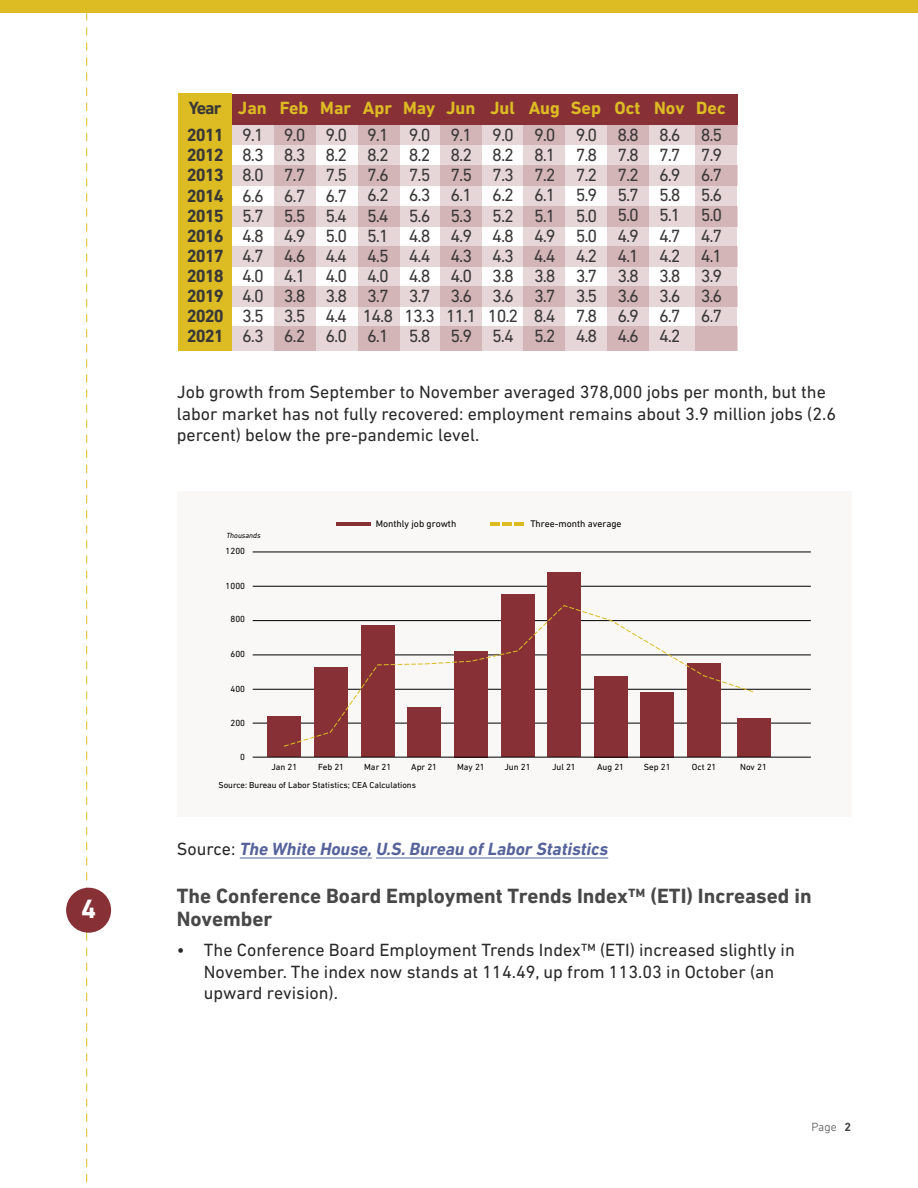
<style>
.page{position:relative;width:918px;height:1188px;background:#fff}
.page>*{position:absolute;margin:0;border:0;box-sizing:border-box;transform-origin:0 0}
.t1{font:700 27px "DIN Next LT Pro";color:#fff}
.t2{font:700 21px/22.2px "DIN Next LT Pro";color:#484848}
.t3{font:18px/20.1px "DIN Next LT Pro";letter-spacing:-.06em;color:#3a3837;text-align:justify}
.t4{font:18px/21.6px "DIN Next LT Pro";color:#292929}
.t5{font:italic 700 18px "DIN Next LT Pro";color:#56639b}
.t6{font:700 18px/20.1px "DIN Next LT Pro";letter-spacing:-.06em;color:#3a3837}
.t7{font:700 18px "DIN Next LT Pro";color:#ddbc23}
.t8{font:300 12px "DIN Next LT Pro";color:#484848}
.t9{font:9.75px "DIN Next LT Pro";color:#000}
.t10{font:9px "DIN Next LT Pro";color:#000}
.t11{font:8.85px "DIN Next LT Pro";color:#000}
.t12{font:italic 7.65px "DIN Next LT Pro";color:#000}
.s1{font-weight:400;font-style:normal;color:#292929}
.s2{font-weight:700}
</style>
<div class="page">
<svg style="left:86px;top:13px;width:1px;height:1170px"></svg>
<div style="left:0;top:0;width:918px;height:13px;background:#ddbc23"></div>
<div style="left:177px;top:491px;width:675px;height:326px;background:#f9f8f7"></div>
<hr style="left:336px;top:523px;width:34px;height:3px;background:#873136">
<svg style="left:490px;top:523px;width:33px;height:3px"></svg>
<hr style="left:253px;top:655px;width:558px;height:1px;background:#000">
<hr style="left:253px;top:689px;width:558px;height:1px;background:#000">
<hr style="left:253px;top:586px;width:558px;height:1px;background:#000">
<hr style="left:253px;top:620px;width:558px;height:1px;background:#000">
<hr style="left:253px;top:552px;width:558px;height:1px;background:#000">
<hr style="left:253px;top:723px;width:558px;height:1px;background:#000">
<div style="left:268px;top:716px;width:33px;height:41px;background:#873136"></div>
<div style="left:314px;top:668px;width:34px;height:89px;background:#873136"></div>
<div style="left:361px;top:625px;width:33px;height:132px;background:#873136"></div>
<div style="left:408px;top:707px;width:33px;height:50px;background:#873136"></div>
<div style="left:454px;top:651px;width:34px;height:106px;background:#873136"></div>
<div style="left:501px;top:595px;width:33px;height:162px;background:#873136"></div>
<div style="left:547px;top:573px;width:34px;height:184px;background:#873136"></div>
<div style="left:594px;top:676px;width:33px;height:81px;background:#873136"></div>
<div style="left:641px;top:692px;width:33px;height:65px;background:#873136"></div>
<div style="left:687px;top:663px;width:34px;height:94px;background:#873136"></div>
<div style="left:737px;top:719px;width:33px;height:38px;background:#873136"></div>
<hr style="left:253px;top:757px;width:558px;height:1px;background:#000">
<svg style="left:283px;top:604px;width:472px;height:143px"></svg>
<hr style="left:240px;top:858px;width:132px;height:1px;background:#56639b">
<hr style="left:376px;top:858px;width:232px;height:1px;background:#56639b">
<div style="left:440px;top:124px;width:41px;height:227px;background:#e7d6d7"></div>
<div style="left:232px;top:94px;width:505px;height:30px;background:#873136"></div>
<svg style="left:232px;top:124px;width:463px;height:21px;background:#dfc9ca"></svg>
<svg style="left:232px;top:165px;width:463px;height:21px;background:#e4d1d2"></svg>
<svg style="left:232px;top:207px;width:463px;height:20px;background:#e4d1d2"></svg>
<svg style="left:232px;top:246px;width:463px;height:21px;background:#e4d1d2"></svg>
<svg style="left:232px;top:286px;width:463px;height:20px;background:#e4d1d2"></svg>
<svg style="left:232px;top:327px;width:463px;height:24px;background:#e4d1d2"></svg>
<svg style="left:274px;top:124px;width:42px;height:227px;background:#dbc2c4"></svg>
<svg style="left:358px;top:124px;width:42px;height:227px;background:#dbc2c4"></svg>
<svg style="left:523px;top:124px;width:42px;height:227px;background:#dbc2c4"></svg>
<svg style="left:607px;top:124px;width:42px;height:227px;background:#dbc2c4"></svg>
<svg style="left:695px;top:124px;width:42px;height:227px;background:#dbc2c4"></svg>
<div style="left:178px;top:94px;width:54px;height:257px;background:#ddbc23"></div>
<div style="left:66px;top:888px;width:45px;height:45px;background:#873136;border-radius:50%"></div>
<h1 class="t1" style="left:81px;top:893px;width:17px">4</h1>
<p class="t6" style="left:187px;top:95px;width:38px;line-height:26.7px">Year<br>2011</p>
<p class="t6" style="left:187px;top:145px;width:38px;text-align:justify">2012<br>2013<br>2014<br>2015<br>2016<br>2017<br>2018<br>2019<br>2020<br>2021</p>
<p class="t7" style="left:238px;top:98px;width:489px">Jan Feb Mar Apr May Jun Jul Aug Sep Oct Nov Dec</p>
<p class="t3" style="left:242px;top:125px;width:23px">9.1<br>8.3<br>8.0<br>6.6<br>5.7<br>4.8<br>4.7<br>4.0<br>4.0<br>3.5<br>6.3</p>
<p class="t3" style="left:284px;top:125px;width:23px">9.0<br>8.3<br>7.7<br>6.7<br>5.5<br>4.9<br>4.6<br>4.1<br>3.8<br>3.5<br>6.2</p>
<p class="t3" style="left:325px;top:125px;width:23px">9.0<br>8.2<br>7.5<br>6.7<br>5.4<br>5.0<br>4.4<br>4.0<br>3.8<br>4.4<br>6.0</p>
<p class="t3" style="left:363px;top:125px;width:32px;text-align:left">9.1<br>8.2<br>7.6<br>6.2<br>5.4<br>5.1<br>4.5<br>4.0<br>3.7<br>14.8<br>6.1</p>
<p class="t3" style="left:405px;top:125px;width:32px;text-align:left">9.0<br>8.2<br>7.5<br>6.3<br>5.6<br>4.8<br>4.4<br>4.8<br>3.7<br>13.3<br>5.8</p>
<p class="t3" style="left:446px;top:125px;width:32px;text-align:left">9.1<br>8.2<br>7.5<br>6.1<br>5.3<br>4.9<br>4.3<br>4.0<br>3.6<br>11.1<br>5.9</p>
<p class="t3" style="left:488px;top:125px;width:32px;text-align:left">9.0<br>8.2<br>7.3<br>6.2<br>5.2<br>4.8<br>4.3<br>3.8<br>3.6<br>10.2<br>5.4</p>
<p class="t3" style="left:534px;top:125px;width:23px">9.0<br>8.1<br>7.2<br>6.1<br>5.1<br>4.9<br>4.4<br>3.8<br>3.7<br>8.4<br>5.2</p>
<p class="t3" style="left:576px;top:125px;width:23px">9.0<br>7.8<br>7.2<br>5.9<br>5.0<br>5.0<br>4.2<br>3.7<br>3.5<br>7.8<br>4.8</p>
<p class="t3" style="left:617px;top:125px;width:23px">8.8<br>7.8<br>7.2<br>5.7<br>5.0<br>4.9<br>4.1<br>3.8<br>3.6<br>6.9<br>4.6</p>
<p class="t3" style="left:659px;top:125px;width:23px">8.6<br>7.7<br>6.9<br>5.8<br>5.1<br>4.7<br>4.2<br>3.8<br>3.6<br>6.7<br>4.2</p>
<p class="t3" style="left:701px;top:125px;width:23px">8.5<br>7.9<br>6.7<br>5.6<br>5.0<br>4.7<br>4.1<br>3.9<br>3.6<br>6.7</p>
<p class="t4" style="left:177px;top:381px;width:661px">Job growth from September to November averaged 378,000 jobs per month, but the labor market has not fully recovered: employment remains about 3.9 million jobs (2.6 percent) below the pre-pandemic level.</p>
<p class="t9" style="left:376px;top:518px;width:82px">Monthly job growth</p>
<p class="t9" style="left:530px;top:518px;width:93px">Three-month average</p>
<p class="t12" style="left:226px;top:531px;width:36px">Thousands</p>
<p class="t10" style="left:226px;top:546px;width:21px">1200</p>
<p class="t10" style="left:226px;top:580px;width:21px">1000</p>
<p class="t10" style="left:230px;top:614px;width:16px">800</p>
<p class="t10" style="left:230px;top:648px;width:16px">600</p>
<p class="t10" style="left:230px;top:684px;width:16px">400</p>
<p class="t10" style="left:230px;top:718px;width:16px">200</p>
<p class="t10" style="left:240px;top:752px;width:6px">0</p>
<p class="t11" style="left:219px;top:780px;width:199px">Source: Bureau of Labor Statistics; CEA Calculations</p>
<p class="t10" style="left:271px;top:761px;width:27px">Jan 21</p>
<p class="t10" style="left:318px;top:761px;width:28px">Feb 21</p>
<p class="t10" style="left:364px;top:761px;width:29px">Mar 21</p>
<p class="t10" style="left:411px;top:761px;width:27px">Apr 21</p>
<p class="t10" style="left:457px;top:761px;width:29px">May 21</p>
<p class="t10" style="left:504px;top:761px;width:28px">Jun 21</p>
<p class="t10" style="left:552px;top:761px;width:25px">Jul 21</p>
<p class="t10" style="left:597px;top:761px;width:29px">Aug 21</p>
<p class="t10" style="left:644px;top:761px;width:28px">Sep 21</p>
<p class="t10" style="left:692px;top:761px;width:26px">Oct 21</p>
<p class="t10" style="left:740px;top:761px;width:28px">Nov 21</p>
<p class="t5" style="left:177px;top:838px;width:433px"><span class="s1">Source:</span> The White House, U.S. Bureau of Labor Statistics</p>
<p class="t2" style="left:177px;top:885px;width:636px">The Conference Board Employment Trends Index™ (ETI) Increased in<br>November</p>
<p class="t4" style="left:204px;top:939px;width:592px;text-indent:-27px">• The Conference Board Employment Trends Index™ (ETI) increased slightly in<br>November. The index now stands at 114.49, up from 113.03 in October (an upward revision).</p>
<p class="t8" style="left:811px;top:1120px;width:41px">Page <span class="s2">2</span></p>
</div>
